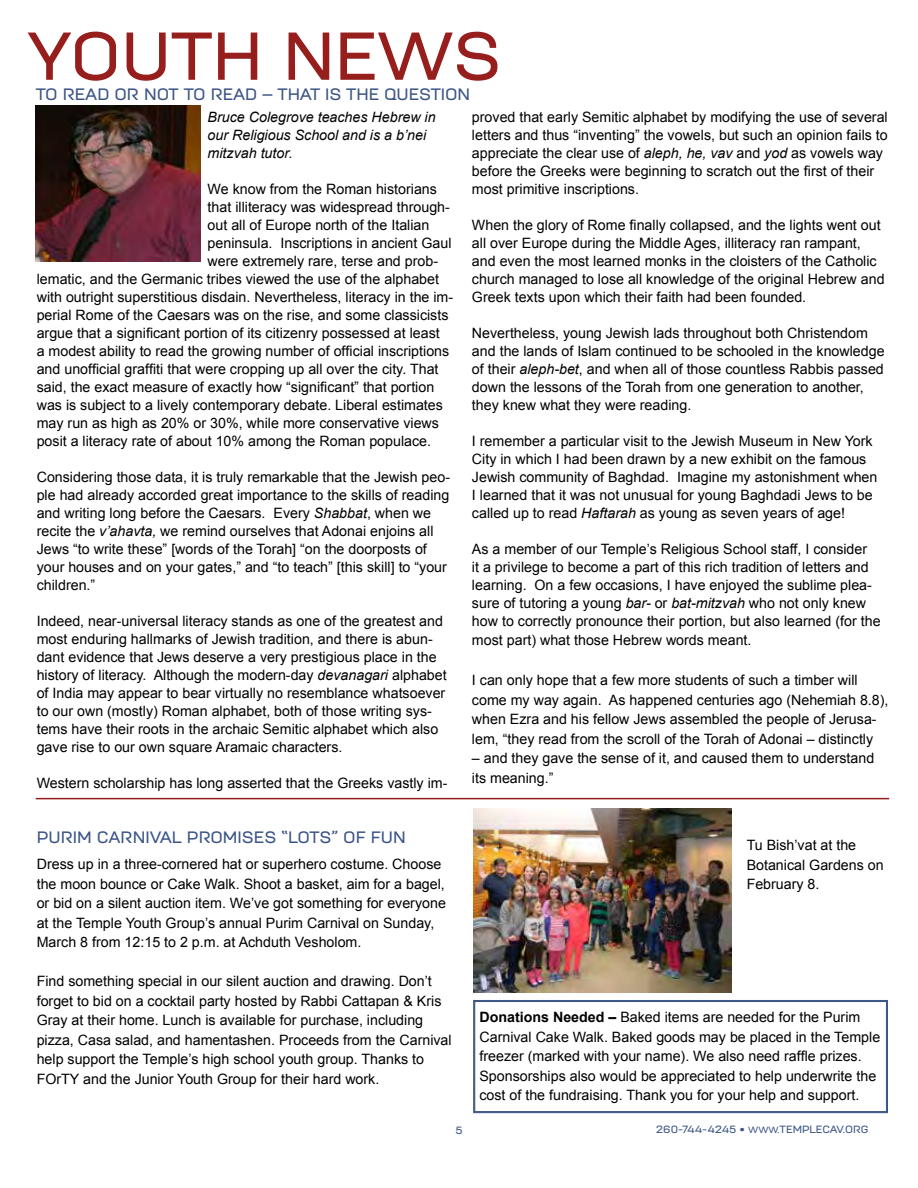
<style>
.page{position:relative;width:918px;height:1188px;background:#fff}
.page>*{position:absolute;margin:0;border:0;box-sizing:border-box;transform-origin:0 0}
.t1{font:500 67.5px "Moderna Unicase";color:#961f1e}
.t2{font:500 16.5px "Moderna Unicase";color:#3c5586}
.t3{font:14.25px/18px "Arial";color:#000}
.t4{font:italic 14.25px/18px "Arial";color:#000}
.t5{font:500 10.5px "Moderna Unicase";color:#3c5586}
.s1{font-style:italic}
.s2{font-weight:700}
.s3{font-size:9px}
</style>
<div class="page">
<img style="left:36px;top:106px;width:165px;height:155px">
<img style="left:473px;top:808px;width:258px;height:184px">
<hr style="left:36px;top:798px;width:853px;height:1px;background:#961f1e">
<svg style="left:473px;top:1000px;width:415px;height:113px"></svg>
<div style="left:475px;top:1001px;width:412px;height:111px;border:1px solid #3c5586"></div>
<h1 class="t1" style="left:27px;top:4px;width:476px">YOUTH NEWS</h1>
<p class="t2" style="left:36px;top:82px;width:436px">TO READ OR NOT TO READ – THAT IS THE QUESTION</p>
<p class="t4" style="left:208px;top:108px;width:230px">Bruce Colegrove teaches Hebrew in our Religious School and is a b’nei mitzvah tutor.</p>
<p class="t3" style="left:208px;top:180px;width:231px">We know from the Roman historians</p>
<p class="t3" style="left:208px;top:198px;width:244px">that illiteracy was widespread through-</p>
<p class="t3" style="left:208px;top:216px;width:223px">out all of Europe north of the Italian</p>
<p class="t3" style="left:208px;top:234px;width:245px">peninsula. Inscriptions in ancient Gaul</p>
<p class="t3" style="left:208px;top:252px;width:232px">were extremely rare, terse and prob-</p>
<p class="t3" style="left:37px;top:270px;width:404px">lematic, and the Germanic tribes viewed the use of the alphabet</p>
<p class="t3" style="left:37px;top:288px;width:418px">with outright superstitious disdain. Nevertheless, literacy in the im-</p>
<p class="t3" style="left:37px;top:306px;width:413px">perial Rome of the Caesars was on the rise, and some classicists</p>
<p class="t3" style="left:37px;top:324px;width:405px">argue that a significant portion of its citizenry possessed at least</p>
<p class="t3" style="left:37px;top:342px;width:414px">a modest ability to read the growing number of official inscriptions</p>
<p class="t3" style="left:37px;top:360px;width:403px">and unofficial graffiti that were cropping up all over the city. That</p>
<p class="t3" style="left:37px;top:378px;width:399px">said, the exact measure of exactly how “significant” that portion</p>
<p class="t3" style="left:37px;top:396px;width:408px">was is subject to a lively contemporary debate. Liberal estimates</p>
<p class="t3" style="left:37px;top:414px;width:404px">may run as high as 20% or 30%, while more conservative views</p>
<p class="t3" style="left:37px;top:432px;width:396px">posit a literacy rate of about 10% among the Roman populace.</p>
<p class="t3" style="left:37px;top:468px;width:415px">Considering those data, it is truly remarkable that the Jewish peo&shy;ple had already accorded great importance to the skills of reading and writing long before the Caesars. Every <span class="s1">Shabbat</span>, when we recite the <span class="s1">v’ahavta,</span> we remind ourselves that Adonai enjoins all Jews “to write these” [words of the Torah] “on the doorposts of your houses and on your gates,” and “to teach” [this skill] to “your children.”</p>
<p class="t3" style="left:37px;top:612px;width:412px">Indeed, near-universal literacy stands as one of the greatest and most enduring hallmarks of Jewish tradition, and there is abun&shy;dant evidence that Jews deserve a very prestigious place in the history of literacy. Although the modern-day <span class="s1">devanagari</span> alphabet of India may appear to bear virtually no resemblance whatsoever to our own (mostly) Roman alphabet, both of those writing sys&shy;tems have their roots in the archaic Semitic alphabet which also gave rise to our own square Aramaic characters.</p>
<p class="t3" style="left:37px;top:774px;width:412px">Western scholarship has long asserted that the Greeks vastly im-</p>
<p class="t2" style="left:37px;top:825px;width:371px">PURIM CARNIVAL PROMISES “LOTS” OF FUN</p>
<p class="t3" style="left:37px;top:855px;width:411px;line-height:19.5px">Dress up in a three-cornered hat or superhero costume. Choose the moon bounce or Cake Walk. Shoot a basket, aim for a bagel, or bid on a silent auction item. We’ve got something for everyone at the Temple Youth Group’s annual Purim Carnival on Sunday, March 8 from 12:15 to 2 p.m. at Achduth Vesholom.</p>
<p class="t3" style="left:37px;top:972px;width:417px;line-height:19.5px">Find something special in our silent auction and drawing. Don’t forget to bid on a cocktail party hosted by Rabbi Cattapan &amp; Kris Gray at their home. Lunch is available for purchase, including pizza, Casa salad, and hamentashen. Proceeds from the Carnival help support the Temple’s high school youth group. Thanks to FOrTY and the Junior Youth Group for their hard work.</p>
<p class="t3" style="left:472px;top:108px;width:417px">proved that early Semitic alphabet by modifying the use of several letters and thus “inventing” the vowels, but such an opinion fails to appreciate the clear use of <span class="s1">aleph, he, vav</span> and <span class="s1">yod</span> as vowels way before the Greeks were beginning to scratch out the first of their most primitive inscriptions.</p>
<p class="t3" style="left:472px;top:216px;width:414px">When the glory of Rome finally collapsed, and the lights went out all over Europe during the Middle Ages, illiteracy ran rampant, and even the most learned monks in the cloisters of the Catholic church managed to lose all knowledge of the original Hebrew and Greek texts upon which their faith had been founded.</p>
<p class="t3" style="left:472px;top:324px;width:414px">Nevertheless, young Jewish lads throughout both Christendom and the lands of Islam continued to be schooled in the knowledge of their <span class="s1">aleph-bet</span>, and when all of those countless Rabbis passed down the lessons of the Torah from one generation to another, they knew what they were reading.</p>
<p class="t3" style="left:472px;top:432px;width:407px">I remember a particular visit to the Jewish Museum in New York City in which I had been drawn by a new exhibit on the famous Jewish community of Baghdad. Imagine my astonishment when I learned that it was not unusual for young Baghdadi Jews to be called up to read <span class="s1">Haftarah</span> as young as seven years of age!</p>
<p class="t3" style="left:472px;top:540px;width:410px">As a member of our Temple’s Religious School staff, I consider<br>it a privilege to become a part of this rich tradition of letters and learning. On a few occasions, I have enjoyed the sublime plea&shy;sure of tutoring a young <span class="s1">bar-</span> or <span class="s1">bat-mitzvah</span> who not only knew how to correctly pronounce their portion, but also learned (for the</p>
<p class="t3" style="left:472px;top:631px;width:281px">most part) what those Hebrew words meant.</p>
<p class="t3" style="left:472px;top:671px;width:418px;line-height:19.5px">I can only hope that a few more students of such a timber will come my way again. As happened centuries ago (Nehemiah 8.8), when Ezra and his fellow Jews assembled the people of Jerusa&shy;lem, “they read from the scroll of the Torah of Adonai – distinctly</p>
<p class="t3" style="left:472px;top:749px;width:404px;line-height:19.5px">– and they gave the sense of it, and caused them to understand its meaning.”</p>
<p class="t3" style="left:747px;top:836px;width:139px;line-height:19.5px">Tu Bish’vat at the<br>Botanical Gardens on<br>February 8.</p>
<p class="t3" style="left:479px;top:1008px;width:402px;line-height:19.5px"><span class="s2">Donations Needed –</span> Baked items are needed for the Purim Carnival Cake Walk. Baked goods may be placed in the Temple freezer (marked with your name). We also need raffle prizes.<br>Sponsorships also would be appreciated to help underwrite the cost of the fundraising. Thank you for your help and support.</p>
<p class="t5" style="left:455px;top:1122px;width:9px">5</p>
<p class="t5" style="left:656px;top:1121px;width:214px">260-744-4245 • <span class="s3">WWW.</span>TEMPLECAV.ORG</p>
</div>
